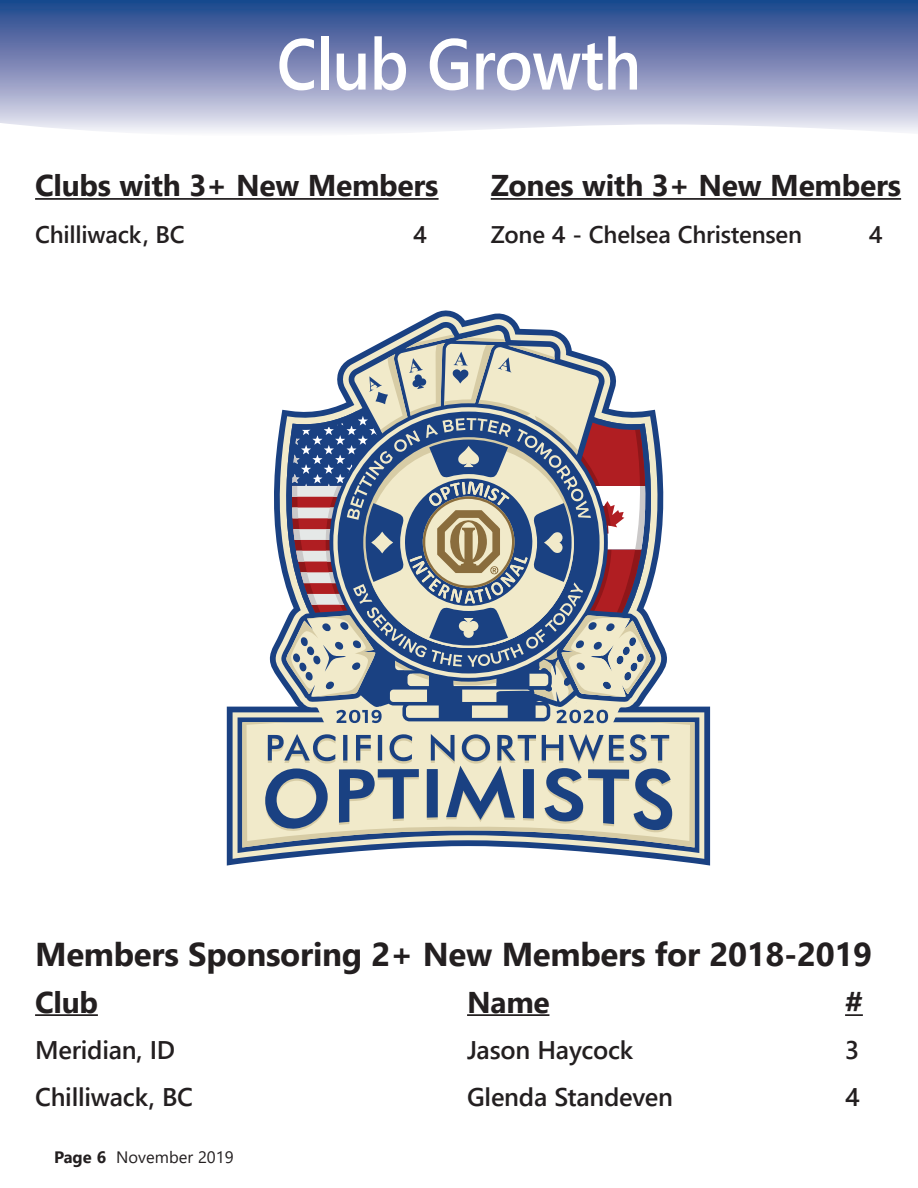
<style>
.page{position:relative;width:918px;height:1188px;background:#fff}
.page>*{position:absolute;margin:0;border:0;box-sizing:border-box;transform-origin:0 0}
.Page_Title{font:600 72px "Segoe UI";letter-spacing:-.01em;color:#fff;scale:.9 1}
.Headline_level_2{font:700 33px "Segoe UI";letter-spacing:-.01em;color:#231f20}
.Headline_level_2-2{font:700 30px "Segoe UI";letter-spacing:-.01em;color:#231f20}
.Headline_level_2-3{font:600 25.5px "Segoe UI";letter-spacing:-.01em;color:#231f20}
.Headline_level_2-4{font:600 24px "Segoe UI";letter-spacing:-.01em;color:#231f20}
.t1{font:16.5px "Segoe UI";color:#231f20}
.s1{font-weight:700}
</style>
<div class="page">
<svg style="left:0;top:0;width:918px;height:132px;background:#8390bb"></svg>
<hr style="left:35px;top:198px;width:404px;height:2px;background:#231f20">
<hr style="left:35px;top:1014px;width:63px;height:2px;background:#231f20">
<hr style="left:467px;top:1014px;width:82px;height:2px;background:#231f20">
<svg style="left:845px;top:1014px;width:18px;height:2px"></svg>
<hr style="left:491px;top:198px;width:410px;height:2px;background:#231f20">
<svg style="left:227px;top:707px;width:483px;height:159px"></svg>
<svg style="left:271px;top:445px;width:395px;height:267px"></svg>
<svg style="left:233px;top:712px;width:471px;height:147px;background:#b7bdba"></svg>
<svg style="left:265px;top:734px;width:407px;height:99px;background:#a9b0af"></svg>
<svg style="left:419px;top:316px;width:97px;height:6px"></svg>
<svg style="left:277px;top:417px;width:383px;height:305px"></svg>
<svg style="left:409px;top:322px;width:110px;height:5px"></svg>
<svg style="left:396px;top:327px;width:166px;height:7px"></svg>
<svg style="left:281px;top:334px;width:375px;height:393px;background:#979ba5"></svg>
<p class="Page_Title" style="left:277px;top:-4px;width:406px">Club Growth</p>
<p class="Headline_level_2-2" style="left:35px;top:157px;width:405px">Clubs with 3+ New Members</p>
<p class="Headline_level_2-4" style="left:35px;top:212px;width:151px">Chilliwack, BC</p>
<p class="Headline_level_2-4" style="left:413px;top:212px;width:15px">4</p>
<p class="Headline_level_2-2" style="left:491px;top:157px;width:412px">Zones with 3+ New Members</p>
<p class="Headline_level_2-4" style="left:491px;top:212px;width:313px">Zone 4 - Chelsea Christensen</p>
<p class="Headline_level_2-4" style="left:869px;top:212px;width:15px">4</p>
<p class="Headline_level_2" style="left:35px;top:923px;width:838px">Members Sponsoring 2+ New Members for 2018-2019</p>
<p class="Headline_level_2-2" style="left:35px;top:974px;width:65px">Club</p>
<p class="Headline_level_2-2" style="left:467px;top:974px;width:84px">Name</p>
<p class="Headline_level_2-2" style="left:845px;top:974px;width:19px">#</p>
<p class="Headline_level_2-3" style="left:35px;top:1026px;width:142px">Meridian, ID</p>
<p class="Headline_level_2-3" style="left:467px;top:1026px;width:168px">Jason Haycock</p>
<p class="Headline_level_2-3" style="left:845px;top:1026px;width:16px">3</p>
<p class="Headline_level_2-3" style="left:35px;top:1072px;width:160px">Chilliwack, BC</p>
<p class="Headline_level_2-3" style="left:467px;top:1072px;width:207px">Glenda Standeven</p>
<p class="Headline_level_2-3" style="left:845px;top:1072px;width:16px">4</p>
<p class="t1" style="left:54px;top:1142px;width:181px"><span class="s1">Page 6</span> November 2019</p>
</div>
